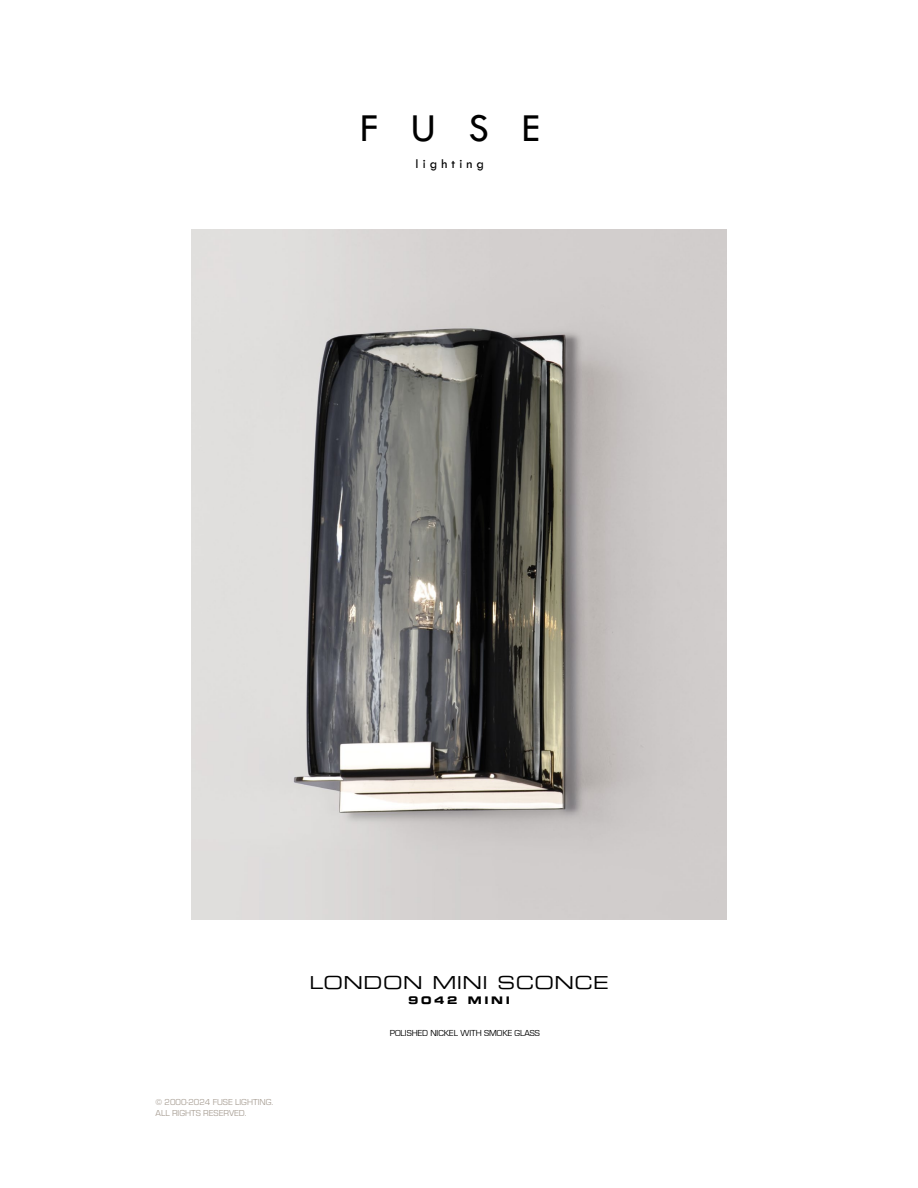
<style>
.page{position:relative;width:918px;height:1188px;background:#fff}
.page>*{position:absolute;margin:0;border:0;box-sizing:border-box;transform-origin:0 0}
.t1{font:41.1px "Tw Cen";color:#000}
.t2{font:18px "Eurostile LT Extended Two";letter-spacing:.025em;color:#000}
.t3{font:13.65px "Tw Cen";letter-spacing:.3em;color:#000}
.t4{font:10.5px "Eurostile LT Bold Extended Two";letter-spacing:.25em;color:#000}
.t5{font:9px/10.8px "Eurostile";color:#aca399}
.t6{font:9px "Eurostile";color:#000}
</style>
<div class="page">
<img style="left:191px;top:230px;width:536px;height:689px">
<h1 class="t1" style="left:360px;top:103px;width:181px">FUSE</h1>
<h3 class="t3" style="left:416px;top:155px;width:70px">lighting</h3>
<p class="t5" style="left:156px;top:1096px;width:119px">© 2000-2024 FUSE LIGHTING.<br>ALL RIGHTS RESERVED.</p>
<h2 class="t2" style="left:309px;top:970px;width:301px">LONDON MINI SCONCE</h2>
<p class="t4" style="left:408px;top:992px;width:103px">9042 MINI</p>
<p class="t6" style="left:390px;top:1029px;width:152px">POLISHED NICKEL WITH SMOKE GLASS</p>
</div>
